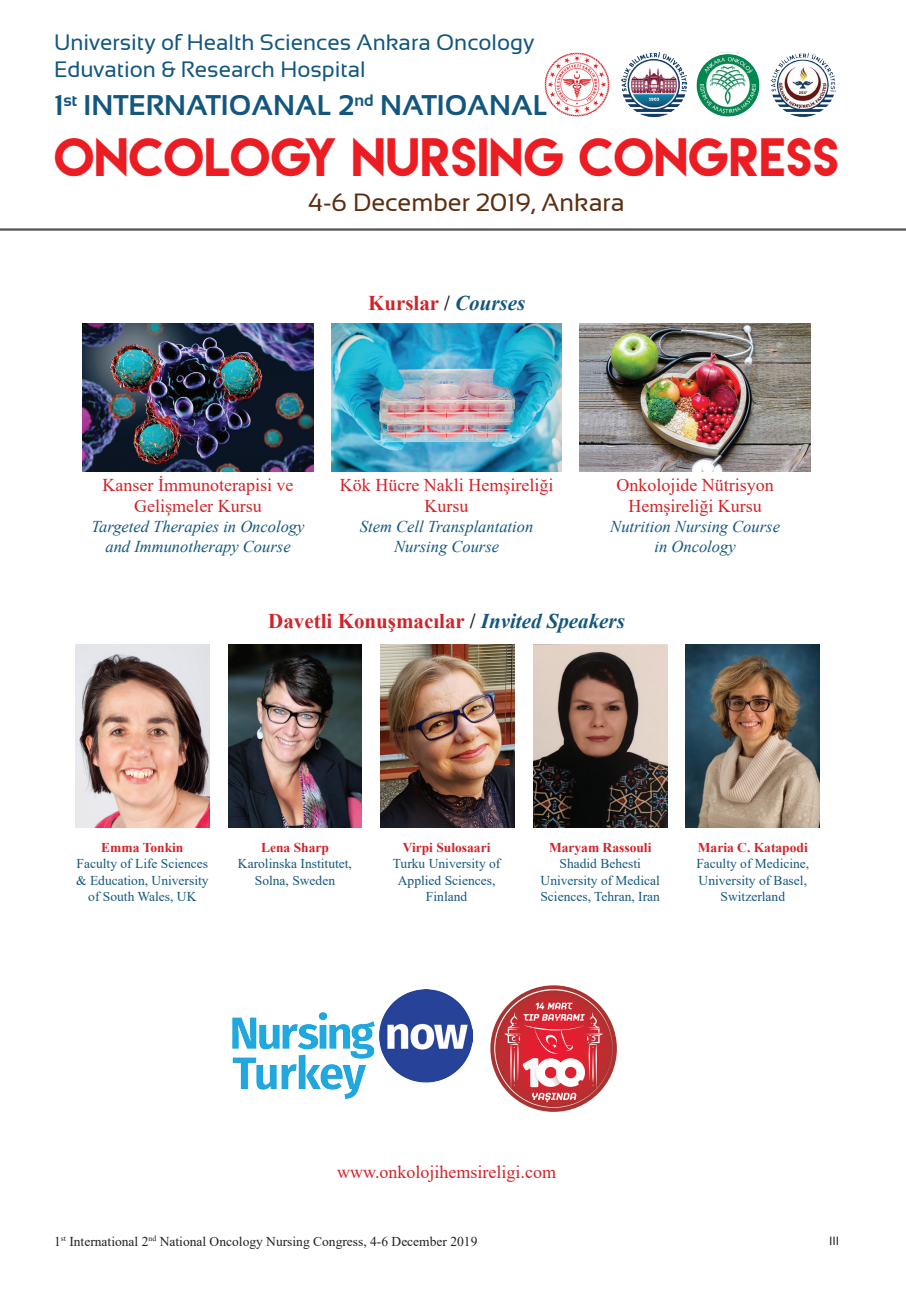
<style>
.page{position:relative;width:906px;height:1289px;background:#fff}
.page>*{position:absolute;margin:0;border:0;box-sizing:border-box;transform-origin:0 0}
.t1{font:48px "Lemon Milk";letter-spacing:.01em;color:#eb1d23}
.t2{font:700 28.5px "Sansation";color:#13577e}
.t3{font:24.9px "Sansation";color:#5d2d0f}
.t4{font:22.35px/26.7px "Sansation";color:#13577e}
.t5{font:700 21px "Times New Roman";color:#d1232a}
.t6{font:18px/21.6px "Times New Roman";color:#d1232a;text-align:center}
.t7{font:italic 16.5px/19.8px "Times New Roman";color:#13577e;text-align:center}
.t8{font:13.5px/16.2px "Times New Roman";color:#13577e;text-align:center}
.t9{font:13.5px "Times New Roman";color:#231f20}
.t10{font:700 13.5px "Times New Roman";color:#d1232a}
.t11{font:13.5px "Calibri";color:#231f20}
.s1{color:#231f20}
.s2{font-style:italic;color:#13577e}
</style>
<div class="page">
<hr style="left:0;top:229px;width:906px;height:1px;background:#231f20">
<hr style="left:0;top:230px;width:906px;height:1px;background:#231f20">
<img style="left:696px;top:51px;width:64px;height:66px">
<img style="left:771px;top:52px;width:64px;height:65px">
<img style="left:544px;top:52px;width:66px;height:65px">
<img style="left:621px;top:52px;width:65px;height:65px">
<img style="left:75px;top:644px;width:134px;height:183px">
<img style="left:228px;top:644px;width:134px;height:183px">
<img style="left:381px;top:644px;width:133px;height:183px">
<img style="left:533px;top:644px;width:134px;height:183px">
<img style="left:686px;top:644px;width:133px;height:183px">
<img style="left:83px;top:324px;width:230px;height:147px">
<img style="left:331px;top:324px;width:231px;height:147px">
<img style="left:580px;top:324px;width:230px;height:147px">
<img style="left:232px;top:989px;width:240px;height:110px">
<svg style="left:490px;top:985px;width:127px;height:126px"></svg>
<svg style="left:494px;top:989px;width:118px;height:118px"></svg>
<h3 class="t4" style="left:54px;top:29px;width:482px">University of Health Sciences Ankara Oncology<br>Eduvation &amp; Research Hospital</h3>
<h2 class="t2" style="left:54px;top:90px;width:495px">1<sup>st</sup> INTERNATIOANAL 2<sup>nd</sup> NATIOANAL</h2>
<h1 class="t1" style="left:54px;top:123px;width:786px">OnCOLOGY NURSING CONGRESS</h1>
<h3 class="t3" style="left:308px;top:189px;width:318px">4-6 December 2019, Ankara</h3>
<h3 class="t5" style="left:368px;top:288px;width:159px">Kurslar <span class="s1">/</span> <span class="s2">Courses</span></h3>
<h3 class="t6" style="left:103px;top:473px;width:192px">Kanser İmmunoterapisi ve<br>Gelişmeler Kursu</h3>
<p class="t7" style="left:92px;top:516px;width:214px">Targeted Therapies in Oncology and Immunotherapy Course</p>
<h3 class="t6" style="left:340px;top:473px;width:215px">Kök Hücre Nakli Hemşireliği<br>Kursu</h3>
<p class="t7" style="left:360px;top:516px;width:175px">Stem Cell Transplantation<br>Nursing Course</p>
<h3 class="t6" style="left:616px;top:473px;width:159px">Onkolojide Nütrisyon<br>Hemşireliği Kursu</h3>
<p class="t7" style="left:610px;top:516px;width:171px">Nutrition Nursing Course in Oncology</p>
<h3 class="t5" style="left:268px;top:605px;width:358px">Davetli Konuşmacılar <span class="s1">/</span> <span class="s2">Invited Speakers</span></h3>
<p class="t10" style="left:101px;top:838px;width:84px">Emma Tonkin</p>
<p class="t8" style="left:76px;top:855px;width:134px">Faculty of Life Sciences &amp; Education, University of South Wales, UK</p>
<p class="t10" style="left:261px;top:838px;width:69px">Lena Sharp</p>
<p class="t8" style="left:238px;top:855px;width:115px">Karolinska Institutet,<br>Solna, Sweden</p>
<p class="t10" style="left:403px;top:838px;width:89px">Virpi Sulosaari</p>
<p class="t8" style="left:393px;top:855px;width:109px">Turku University of<br>Applied Sciences,<br>Finland</p>
<p class="t10" style="left:549px;top:838px;width:104px">Maryam Rassouli</p>
<p class="t8" style="left:540px;top:855px;width:121px">Shadid Behesti<br>University of Medical<br>Sciences, Tehran, Iran</p>
<p class="t10" style="left:698px;top:838px;width:111px">Maria C. Katapodi</p>
<p class="t8" style="left:696px;top:855px;width:114px">Faculty of Medicine,<br>University of Basel,<br>Switzerland</p>
<h3 class="t6" style="left:337px;top:1160px;width:220px">www.onkolojihemsireligi.com</h3>
<p class="t9" style="left:54px;top:1231px;width:425px">1<sup>st</sup> International 2<sup>nd</sup> National Oncology Nursing Congress, 4-6 December 2019</p>
<p class="t11" style="left:829px;top:1231px;width:12px">III</p>
</div>
